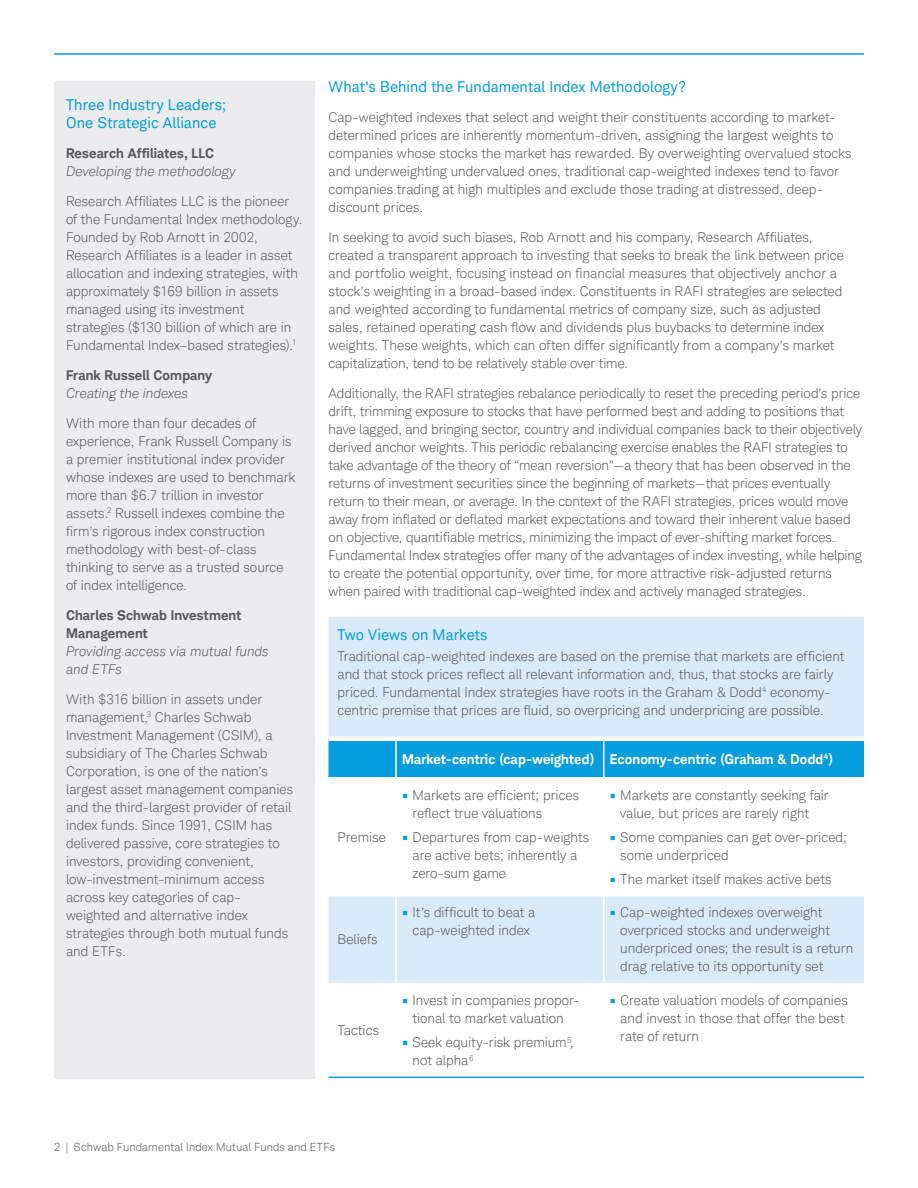
<style>
.page{position:relative;width:918px;height:1188px;background:#fff}
.page>*{position:absolute;margin:0;border:0;box-sizing:border-box;transform-origin:0 0}
.Subhead{font:15px "Charles Modern";letter-spacing:.005em;color:#069ddc}
.Subhead_Sidebar{font:15px/18px "Charles Modern";letter-spacing:.01em;color:#069ddc}
.Body{font:300 13.5px/18px "Charles Modern";color:#57585a}
.Sidebar{font:300 13.5px/18px "Charles Modern";letter-spacing:.005em;color:#57585a}
.Sidebar-2{font:italic 300 13.5px/18px "Charles Modern";letter-spacing:.005em;color:#57585a}
.Sidebar-3{font:700 13.5px/18px "Charles Modern";letter-spacing:.015em;color:#57585a}
.Table{font:700 13.5px "Charles Modern";letter-spacing:.015em;color:#fff}
.Folio{font:300 11.25px "Charles Modern";letter-spacing:.01em;color:#57585a}
.s1{font-weight:700;color:#069ddc}
</style>
<div class="page">
<hr style="left:54px;top:53px;width:810px;height:2px;background:#069ddc">
<div style="left:54px;top:81px;width:261px;height:998px;background:#ececee"></div>
<div style="left:328px;top:617px;width:536px;height:120px;background:#d9ebf8"></div>
<div style="left:328px;top:741px;width:536px;height:36px;background:#069ddc"></div>
<svg style="left:328px;top:896px;width:536px;height:181px"></svg>
<hr style="left:395px;top:741px;width:2px;height:36px;background:#fff">
<hr style="left:603px;top:741px;width:1px;height:36px;background:#fff">
<hr style="left:395px;top:896px;width:2px;height:87px;background:#fff">
<hr style="left:603px;top:896px;width:1px;height:87px;background:#fff">
<hr style="left:328px;top:983px;width:68px;height:1px;background:#fff">
<hr style="left:396px;top:983px;width:208px;height:1px;background:#fff">
<hr style="left:395px;top:984px;width:2px;height:93px;background:#fff">
<hr style="left:604px;top:983px;width:260px;height:1px;background:#fff">
<hr style="left:603px;top:984px;width:1px;height:93px;background:#fff">
<hr style="left:328px;top:1077px;width:68px;height:1px;background:#069ddc">
<hr style="left:396px;top:1077px;width:208px;height:1px;background:#069ddc">
<hr style="left:604px;top:1077px;width:260px;height:1px;background:#069ddc">
<p class="Subhead_Sidebar" style="left:66px;top:96px;width:162px">Three Industry Leaders;<br>One Strategic Alliance</p>
<p class="Sidebar-3" style="left:66px;top:144px;width:150px">Research Affiliates, LLC</p>
<p class="Sidebar-2" style="left:66px;top:162px;width:171px">Developing the methodology</p>
<p class="Sidebar" style="left:66px;top:192px;width:238px">Research Affiliates LLC is the pioneer of the Fundamental Index methodology.<br>Founded by Rob Arnott in 2002, Research Affiliates is a leader in asset allocation and indexing strategies, with approximately $169 billion in assets managed using its investment strategies ($130 billion of which are in Fundamental Index–based strategies).<sup>1</sup></p>
<p class="Sidebar-3" style="left:66px;top:366px;width:148px">Frank Russell Company</p>
<p class="Sidebar-2" style="left:66px;top:384px;width:123px">Creating the indexes</p>
<p class="Sidebar" style="left:66px;top:414px;width:231px">With more than four decades of experience, Frank Russell Company is a premier institutional index provider whose indexes are used to benchmark more than $6.7 trillion in investor assets.<sup>2</sup> Russell indexes combine the firm’s rigorous index construction methodology with best-of-class thinking to serve as a trusted source of index intelligence.</p>
<p class="Sidebar-3" style="left:66px;top:606px;width:177px">Charles Schwab Investment<br>Management</p>
<p class="Sidebar-2" style="left:66px;top:642px;width:204px">Providing access via mutual funds and ETFs</p>
<p class="Sidebar" style="left:66px;top:690px;width:229px">With $316 billion in assets under management,<sup>3</sup> Charles Schwab<br>Investment Management (CSIM), a subsidiary of The Charles Schwab<br>Corporation, is one of the nation’s largest asset management companies and the third-largest provider of retail index funds. Since 1991, CSIM has delivered passive, core strategies to investors, providing convenient, low-investment-minimum access across key categories of cap&shy;weighted and alternative index strategies through both mutual funds and ETFs.</p>
<p class="Subhead" style="left:328px;top:78px;width:359px">What’s Behind the Fundamental Index Methodology?</p>
<p class="Body" style="left:328px;top:108px;width:524px">Cap-weighted indexes that select and weight their constituents according to market&shy;determined prices are inherently momentum-driven, assigning the largest weights to companies whose stocks the market has rewarded. By overweighting overvalued stocks and underweighting undervalued ones, traditional cap-weighted indexes tend to favor companies trading at high multiples and exclude those trading at distressed, deep&shy;discount prices.</p>
<p class="Body" style="left:328px;top:228px;width:517px">In seeking to avoid such biases, Rob Arnott and his company, Research Affiliates, created a transparent approach to investing that seeks to break the link between price and portfolio weight, focusing instead on financial measures that objectively anchor a stock’s weighting in a broad-based index. Constituents in RAFI strategies are selected and weighted according to fundamental metrics of company size, such as adjusted sales, retained operating cash flow and dividends plus buybacks to determine index weights. These weights, which can often differ significantly from a company’s market capitalization, tend to be relatively stable over time.</p>
<p class="Body" style="left:328px;top:384px;width:535px">Additionally, the RAFI strategies rebalance periodically to reset the preceding period’s price drift, trimming exposure to stocks that have performed best and adding to positions that have lagged, and bringing sector, country and individual companies back to their objectively derived anchor weights. This periodic rebalancing exercise enables the RAFI strategies to take advantage of the theory of “mean reversion”—a theory that has been observed in the returns of investment securities since the beginning of markets—that prices eventually return to their mean, or average. In the context of the RAFI strategies, prices would move away from inflated or deflated market expectations and toward their inherent value based on objective, quantifiable metrics, minimizing the impact of ever-shifting market forces.<br>Fundamental Index strategies offer many of the advantages of index investing, while helping to create the potential opportunity, over time, for more attractive risk-adjusted returns when paired with traditional cap-weighted index and actively managed strategies.</p>
<p class="Subhead" style="left:338px;top:626px;width:152px">Two Views on Markets</p>
<p class="Body" style="left:338px;top:647px;width:508px">Traditional cap-weighted indexes are based on the premise that markets are efficient and that stock prices reflect all relevant information and, thus, that stocks are fairly priced. Fundamental Index strategies have roots in the Graham &amp; Dodd<sup>4</sup> economy&shy;centric premise that prices are fluid, so overpricing and underpricing are possible.</p>
<p class="Table" style="left:402px;top:751px;width:194px">Market-centric (cap-weighted)</p>
<p class="Table" style="left:610px;top:751px;width:224px">Economy-centric (Graham &amp; Dodd<sup>4</sup>)</p>
<p class="Body" style="left:338px;top:828px;width:50px">Premise</p>
<p class="Body" style="left:338px;top:931px;width:42px">Beliefs</p>
<p class="Body" style="left:338px;top:1022px;width:43px">Tactics</p>
<p class="Body" style="left:412px;top:786px;width:168px;text-indent:-10px"><span class="s1">•</span> Markets are efficient; prices reflect true valuations</p>
<p class="Body" style="left:412px;top:828px;width:178px;text-indent:-10px"><span class="s1">•</span> Departures from cap-weights are active bets; inherently a zero-sum game</p>
<p class="Body" style="left:620px;top:786px;width:210px;text-indent:-10px"><span class="s1">•</span> Markets are constantly seeking fair value, but prices are rarely right</p>
<p class="Body" style="left:620px;top:828px;width:228px;text-indent:-10px"><span class="s1">•</span> Some companies can get over-priced; some underpriced</p>
<p class="Body" style="left:610px;top:870px;width:223px"><span class="s1">•</span> The market itself makes active bets</p>
<p class="Body" style="left:402px;top:904px;width:135px;text-align:center"><span class="s1">•</span> It’s difficult to beat a cap-weighted index</p>
<p class="Body" style="left:620px;top:904px;width:235px;text-indent:-10px"><span class="s1">•</span> Cap-weighted indexes overweight overpriced stocks and underweight underpriced ones; the result is a return drag relative to its opportunity set</p>
<p class="Body" style="left:402px;top:992px;width:179px;text-align:center"><span class="s1">•</span> Invest in companies propor&shy;tional to market valuation</p>
<p class="Body" style="left:413px;top:1034px;width:162px;text-indent:-11px"><span class="s1">•</span> Seek equity-risk premium<sup>5</sup>, not alpha<sup>6</sup></p>
<p class="Body" style="left:620px;top:992px;width:229px;text-indent:-10px"><span class="s1">•</span> Create valuation models of companies and invest in those that offer the best rate of return</p>
<p class="Folio" style="left:54px;top:1141px;width:283px">2 | Schwab Fundamental Index Mutual Funds and ETFs</p>
</div>
